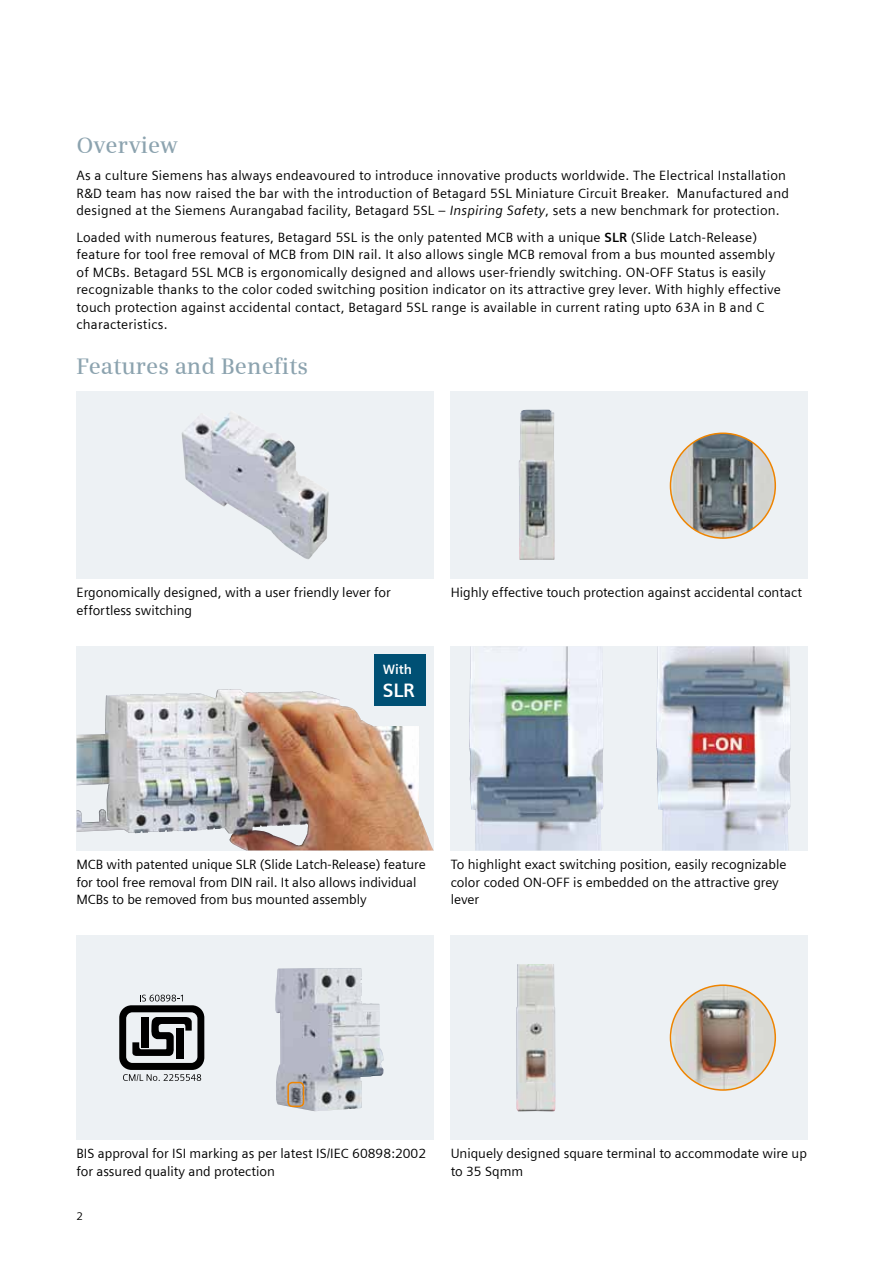
<style>
.page{position:relative;width:893px;height:1263px;background:#fff}
.page>*{position:absolute;margin:0;border:0;box-sizing:border-box;transform-origin:0 0}
.t1{font:600 22.5px "Siemens Serif";color:#8ca3af}
.t2{font:700 19.5px "Siemens Sans";color:#fff}
.t3{font:13.5px/17.5px "Siemens Sans";letter-spacing:.015em;color:#000}
.t4{font:13.5px/17.5px "Siemens Sans";letter-spacing:-.005em;color:#000}
.t5{font:700 13.5px "Siemens Sans";color:#fff}
.t6{font:11.25px "Siemens Sans";color:#000}
.s1{font-style:italic}
.s2{font-weight:700}
</style>
<div class="page">
<div style="left:77px;top:391px;width:357px;height:187px;background:#edf1f4"></div>
<img style="left:181px;top:413px;width:148px;height:146px">
<div style="left:451px;top:646px;width:357px;height:204px;background:#edf1f4"></div>
<div style="left:451px;top:935px;width:357px;height:205px;background:#edf1f4"></div>
<div style="left:451px;top:391px;width:357px;height:187px;background:#edf1f4"></div>
<div style="left:77px;top:935px;width:357px;height:205px;background:#edf1f4"></div>
<img style="left:469px;top:646px;width:134px;height:204px">
<img style="left:656px;top:646px;width:135px;height:204px">
<img style="left:519px;top:410px;width:35px;height:150px">
<img style="left:516px;top:964px;width:39px;height:147px">
<img style="left:275px;top:968px;width:109px;height:143px">
<div style="left:287px;top:1082px;width:17px;height:25px;border:2px solid #ef8400;border-radius:4px"></div>
<div style="left:77px;top:646px;width:357px;height:204px;background:#edf1f4"></div>
<img style="left:77px;top:689px;width:357px;height:161px">
<svg style="left:119px;top:995px;width:85px;height:86px"></svg>
<img style="left:672px;top:435px;width:103px;height:103px">
<div style="left:670px;top:432px;width:106px;height:107px;border:2px solid #ef8400;border-radius:50%"></div>
<img style="left:672px;top:985px;width:103px;height:105px">
<div style="left:670px;top:984px;width:106px;height:107px;border:2px solid #ef8400;border-radius:50%"></div>
<div style="left:374px;top:655px;width:51px;height:51px;background:#005074"></div>
<h1 class="t1" style="left:77px;top:132px;width:103px">Overview</h1>
<p class="t3" style="left:77px;top:167px;width:714px">As a culture Siemens has always endeavoured to introduce innovative products worldwide. The Electrical Installation<br>R&amp;D team has now raised the bar with the introduction of Betagard 5SL Miniature Circuit Breaker. Manufactured and designed at the Siemens Aurangabad facility, Betagard 5SL – <span class="s1">Inspiring Safety</span>, sets a new benchmark for protection.</p>
<p class="t3" style="left:77px;top:228px;width:706px">Loaded with numerous features, Betagard 5SL is the only patented MCB with a unique <span class="s2">SLR</span> (Slide Latch-Release) feature for tool free removal of MCB from DIN rail. It also allows single MCB removal from a bus mounted assembly of MCBs. Betagard 5SL MCB is ergonomically designed and allows user-friendly switching. ON-OFF Status is easily recognizable thanks to the color coded switching position indicator on its attractive grey lever. With highly effective touch protection against accidental contact, Betagard 5SL range is available in current rating upto 63A in B and C characteristics.</p>
<h1 class="t1" style="left:77px;top:353px;width:233px">Features and Benefits</h1>
<p class="t3" style="left:77px;top:584px;width:316px">Ergonomically designed, with a user friendly lever for effortless switching</p>
<p class="t3" style="left:451px;top:584px;width:353px">Highly effective touch protection against accidental contact</p>
<p class="t5" style="left:383px;top:662px;width:31px">With</p>
<h2 class="t2" style="left:383px;top:680px;width:34px">SLR</h2>
<p class="t4" style="left:77px;top:856px;width:351px">MCB with patented unique SLR (Slide Latch-Release) feature for tool free removal from DIN rail. It also allows individual<br>MCBs to be removed from bus mounted assembly</p>
<p class="t3" style="left:451px;top:856px;width:337px">To highlight exact switching position, easily recognizable color coded ON-OFF is embedded on the attractive grey lever</p>
<p class="t3" style="left:77px;top:1145px;width:351px">BIS approval for ISI marking as per latest IS/IEC 60898:2002 for assured quality and protection</p>
<p class="t6" style="left:77px;top:1210px;width:8px">2</p>
<p class="t3" style="left:451px;top:1145px;width:358px">Uniquely designed square terminal to accommodate wire up to 35 Sqmm</p>
</div>
